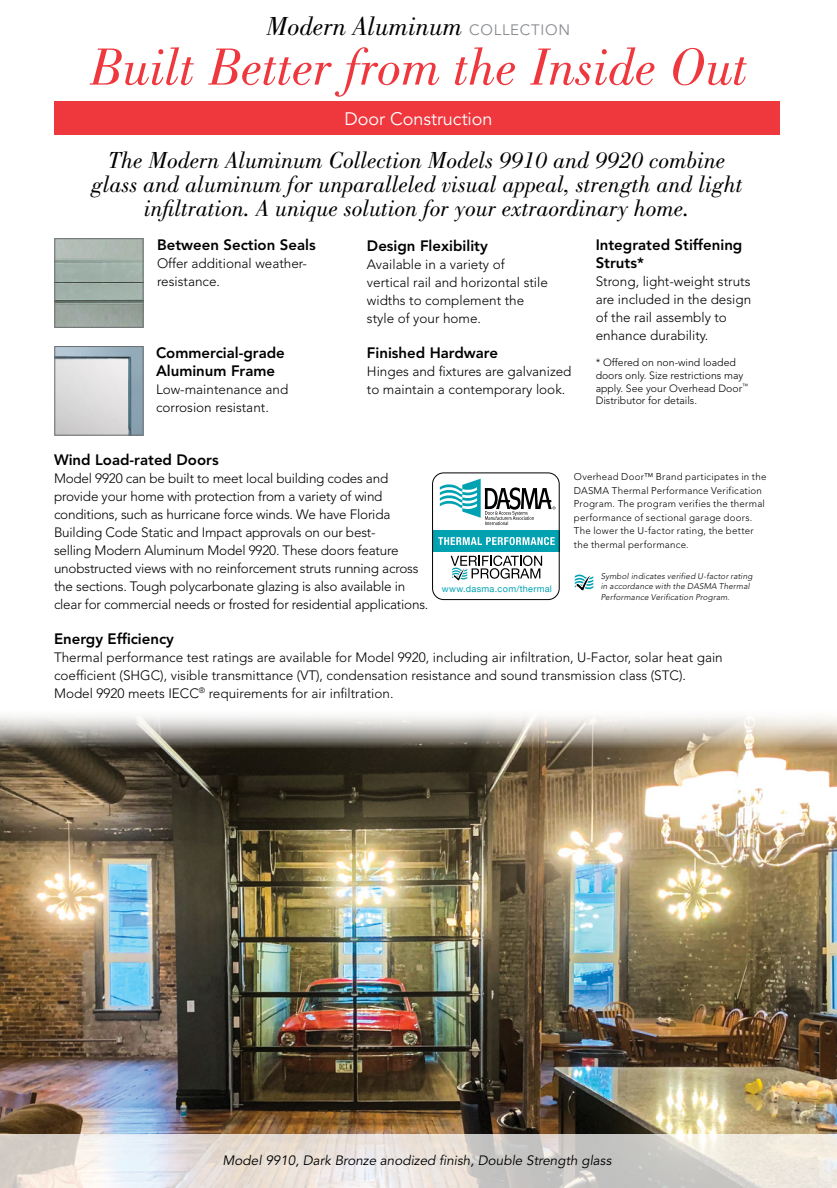
<style>
.page{position:relative;width:837px;height:1188px;background:#fff}
.page>*{position:absolute;margin:0;border:0;box-sizing:border-box;transform-origin:0 0}
.t1{font:italic 54px "Bodoni Std";color:#ef373e}
.t2{font:italic 27px "Bodoni Std";color:#000}
.t3{font:italic 24px/24px "Bodoni Std";color:#000;text-align:center}
.t4{font:18px "Avenir LT Std";color:#fff}
.t5{font:800 15px/18px "Avenir LT Std";color:#000}
.t6{font:300 13.5px/18px "Avenir LT Std";color:#000}
.t7{font:italic 13.5px "Avenir LT Std";color:#000}
.t8{font:300 10.5px/12.6px "Avenir LT Std";color:#000}
.t9{font:300 9.75px/13.5px "Avenir LT Std";letter-spacing:.025em;color:#000}
.t10{font:9.15px "Helvetica Neue";letter-spacing:.03em;color:#00a2b2}
.t11{font:italic 300 8.25px/10.5px "Avenir LT Std";letter-spacing:.02em;color:#000}
.s1{font-family:"Avenir LT Std";font-style:normal;font-size:15px;color:#878a8f}
</style>
<div class="page">
<img style="left:0;top:716px;width:837px;height:418px">
<div style="left:54px;top:102px;width:726px;height:33px;background:#ef373e"></div>
<svg style="left:0;top:1134px;width:837px;height:54px;background:#dfdbd6"></svg>
<img style="left:57px;top:348px;width:84px;height:85px">
<div style="left:55px;top:346px;width:88px;height:89px;border:1px solid #6d6e71"></div>
<img style="left:57px;top:240px;width:84px;height:85px">
<div style="left:55px;top:238px;width:88px;height:89px;border:1px solid #6d6e71"></div>
<div style="left:433px;top:530px;width:127px;height:21px;background:#00a2b2"></div>
<svg style="left:438px;top:537px;width:117px;height:8px"></svg>
<div style="left:432px;top:472px;width:128px;height:128px;border:1px solid #000;border-radius:11px"></div>
<svg style="left:440px;top:479px;width:116px;height:46px"></svg>
<svg style="left:451px;top:556px;width:91px;height:25px"></svg>
<svg style="left:575px;top:574px;width:18px;height:17px"></svg>
<h2 class="t2" style="left:267px;top:11px;width:305px">Modern Aluminum <span class="s1">COLLECTION</span></h2>
<h1 class="t1" style="left:90px;top:37px;width:659px">Built Better from the Inside Out</h1>
<h3 class="t4" style="left:344px;top:109px;width:150px">Door Construction</h3>
<h3 class="t3" style="left:91px;top:149px;width:653px">The Modern Aluminum Collection Models 9910 and 9920 combine glass and aluminum for unparalleled visual appeal, strength and light infiltration. A unique solution for your extraordinary home.</h3>
<p class="t5" style="left:157px;top:235px;width:160px">Between Section Seals</p>
<p class="t6" style="left:157px;top:254px;width:152px">Offer additional weather&shy;resistance.</p>
<p class="t5" style="left:156px;top:344px;width:130px">Commercial-grade<br>Aluminum Frame</p>
<p class="t6" style="left:156px;top:380px;width:134px">Low-maintenance and corrosion resistant.</p>
<p class="t5" style="left:367px;top:237px;width:122px">Design Flexibility</p>
<p class="t6" style="left:367px;top:255px;width:183px">Available in a variety of vertical rail and horizontal stile widths to complement the style of your home.</p>
<p class="t5" style="left:367px;top:344px;width:133px">Finished Hardware</p>
<p class="t6" style="left:367px;top:362px;width:206px">Hinges and fixtures are galvanized to maintain a contemporary look.</p>
<p class="t5" style="left:596px;top:235px;width:148px">Integrated Stiffening<br>Struts*</p>
<p class="t6" style="left:596px;top:272px;width:157px">Strong, light-weight struts are included in the design of the rail assembly to enhance durability.</p>
<p class="t8" style="left:596px;top:356px;width:154px">* Offered on non-wind loaded doors only. Size restrictions may apply. See your Overhead Door<sup>™<br></sup>Distributor for details.</p>
<p class="t5" style="left:54px;top:451px;width:166px">Wind Load-rated Doors</p>
<p class="t6" style="left:54px;top:470px;width:376px">Model 9920 can be built to meet local building codes and provide your home with protection from a variety of wind conditions, such as hurricane force winds. We have Florida Building Code Static and Impact approvals on our best-<br>selling Modern Aluminum Model 9920. These doors feature unobstructed views with no reinforcement struts running across the sections. Tough polycarbonate glazing is also available in clear for commercial needs or frosted for residential applications.</p>
<p class="t5" style="left:54px;top:630px;width:122px">Energy Efficiency</p>
<p class="t6" style="left:54px;top:648px;width:670px">Thermal performance test ratings are available for Model 9920, including air infiltration, U-Factor, solar heat gain coefficient (SHGC), visible transmittance (VT), condensation resistance and sound transmission class (STC).<br>Model 9920 meets IECC<sup>®</sup> requirements for air infiltration.</p>
<p class="t9" style="left:574px;top:470px;width:194px">Overhead Door™ Brand participates in the DASMA Thermal Performance Verification Program. The program verifies the thermal performance of sectional garage doors.<br>The lower the U-factor rating, the better the thermal performance.</p>
<p class="t11" style="left:601px;top:571px;width:153px">Symbol indicates verified U-factor rating in accordance with the DASMA Thermal<br>Performance Verification Program.</p>
<p class="t10" style="left:442px;top:582px;width:112px">www.dasma.com/thermal</p>
<p class="t7" style="left:223px;top:1152px;width:390px">Model 9910, Dark Bronze anodized finish, Double Strength glass</p>
</div>
